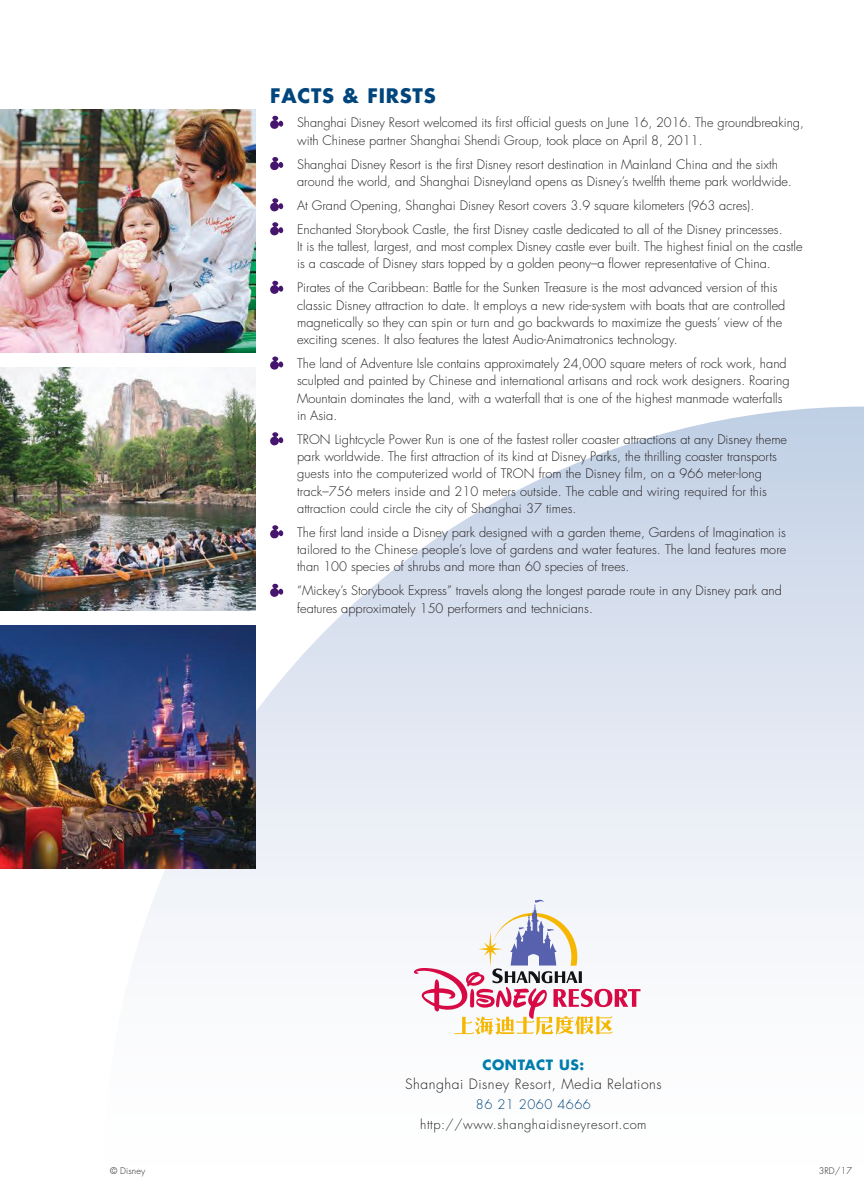
<style>
.page{position:relative;width:864px;height:1188px;background:#fff}
.page>*{position:absolute;margin:0;border:0;box-sizing:border-box;transform-origin:0 0}
.t1{font:700 19.5px "Futura";letter-spacing:.04em;color:#00457b}
.t2{font:300 13.8px "Futura";letter-spacing:.04em;color:#241f1f}
.t3{font:700 13.8px "Futura";letter-spacing:.04em;color:#007dad}
.t4{font:300 12.9px "Futura";letter-spacing:.04em;color:#241f1f}
.t5{font:300 12.9px "Futura";letter-spacing:.04em;color:#00457b}
.t6{font:300 12.75px/17.2px "Futura";color:#241f1f}
.t7{font:300 9px "Futura";letter-spacing:.01em;color:#241f1f}
</style>
<div class="page">
<svg style="left:104px;top:407px;width:760px;height:585px"></svg>
<svg style="left:270px;top:116px;width:13px;height:13px"></svg>
<svg style="left:270px;top:157px;width:13px;height:13px"></svg>
<svg style="left:270px;top:198px;width:13px;height:13px"></svg>
<svg style="left:270px;top:222px;width:13px;height:13px"></svg>
<svg style="left:270px;top:281px;width:13px;height:13px"></svg>
<svg style="left:270px;top:357px;width:13px;height:13px"></svg>
<svg style="left:270px;top:432px;width:13px;height:13px"></svg>
<svg style="left:270px;top:525px;width:13px;height:13px"></svg>
<svg style="left:270px;top:584px;width:13px;height:13px"></svg>
<svg style="left:414px;top:900px;width:226px;height:135px"></svg>
<img style="left:0;top:110px;width:255px;height:242px">
<img style="left:0;top:368px;width:255px;height:242px">
<img style="left:0;top:626px;width:255px;height:242px">
<h1 class="t1" style="left:270px;top:83px;width:167px">FACTS &amp; FIRSTS</h1>
<p class="t6" style="left:297px;top:114px;width:508px">Shanghai Disney Resort welcomed its first official guests on June 16, 2016. The groundbreaking, with Chinese partner Shanghai Shendi Group, took place on April 8, 2011.</p>
<p class="t6" style="left:297px;top:156px;width:496px">Shanghai Disney Resort is the first Disney resort destination in Mainland China and the sixth around the world, and Shanghai Disneyland opens as Disney’s twelfth theme park worldwide.</p>
<p class="t6" style="left:297px;top:193px;width:487px;line-height:24px">At Grand Opening, Shanghai Disney Resort covers 3.9 square kilometers (963 acres).<br>Enchanted Storybook Castle, the first Disney castle dedicated to all of the Disney princesses.</p>
<p class="t6" style="left:297px;top:238px;width:507px">It is the tallest, largest, and most complex Disney castle ever built. The highest finial on the castle is a cascade of Disney stars topped by a golden peony–a flower representative of China.</p>
<p class="t6" style="left:297px;top:279px;width:490px">Pirates of the Caribbean: Battle for the Sunken Treasure is the most advanced version of this classic Disney attraction to date. It employs a new ride-system with boats that are controlled magnetically so they can spin or turn and go backwards to maximize the guests’ view of the exciting scenes. It also features the latest Audio-Animatronics technology.</p>
<p class="t6" style="left:297px;top:355px;width:494px">The land of Adventure Isle contains approximately 24,000 square meters of rock work, hand sculpted and painted by Chinese and international artisans and rock work designers. Roaring Mountain dominates the land, with a waterfall that is one of the highest manmade waterfalls in Asia.</p>
<p class="t6" style="left:297px;top:431px;width:492px">TRON Lightcycle Power Run is one of the fastest roller coaster attractions at any Disney theme park worldwide. The first attraction of its kind at Disney Parks, the thrilling coaster transports guests into the computerized world of TRON from the Disney film, on a 966 meter-long track–756 meters inside and 210 meters outside. The cable and wiring required for this attraction could circle the city of Shanghai 37 times.</p>
<p class="t6" style="left:297px;top:524px;width:491px;text-align:justify">The first land inside a Disney park designed with a garden theme, Gardens of Imagination is tailored to the Chinese people’s love of gardens and water features. The land features more than 100 species of shrubs and more than 60 species of trees.</p>
<p class="t6" style="left:297px;top:582px;width:486px">“Mickey’s Storybook Express” travels along the longest parade route in any Disney park and features approximately 150 performers and technicians.</p>
<p class="t7" style="left:110px;top:1165px;width:37px">© Disney</p>
<p class="t3" style="left:482px;top:1055px;width:103px">CONTACT US:</p>
<p class="t2" style="left:405px;top:1076px;width:258px">Shanghai Disney Resort, Media Relations</p>
<p class="t5" style="left:476px;top:1096px;width:116px">86 21 2060 4666</p>
<p class="t4" style="left:420px;top:1116px;width:228px">http://www.shanghaidisneyresort.com</p>
<p class="t7" style="left:819px;top:1165px;width:35px">3RD/17</p>
</div>
